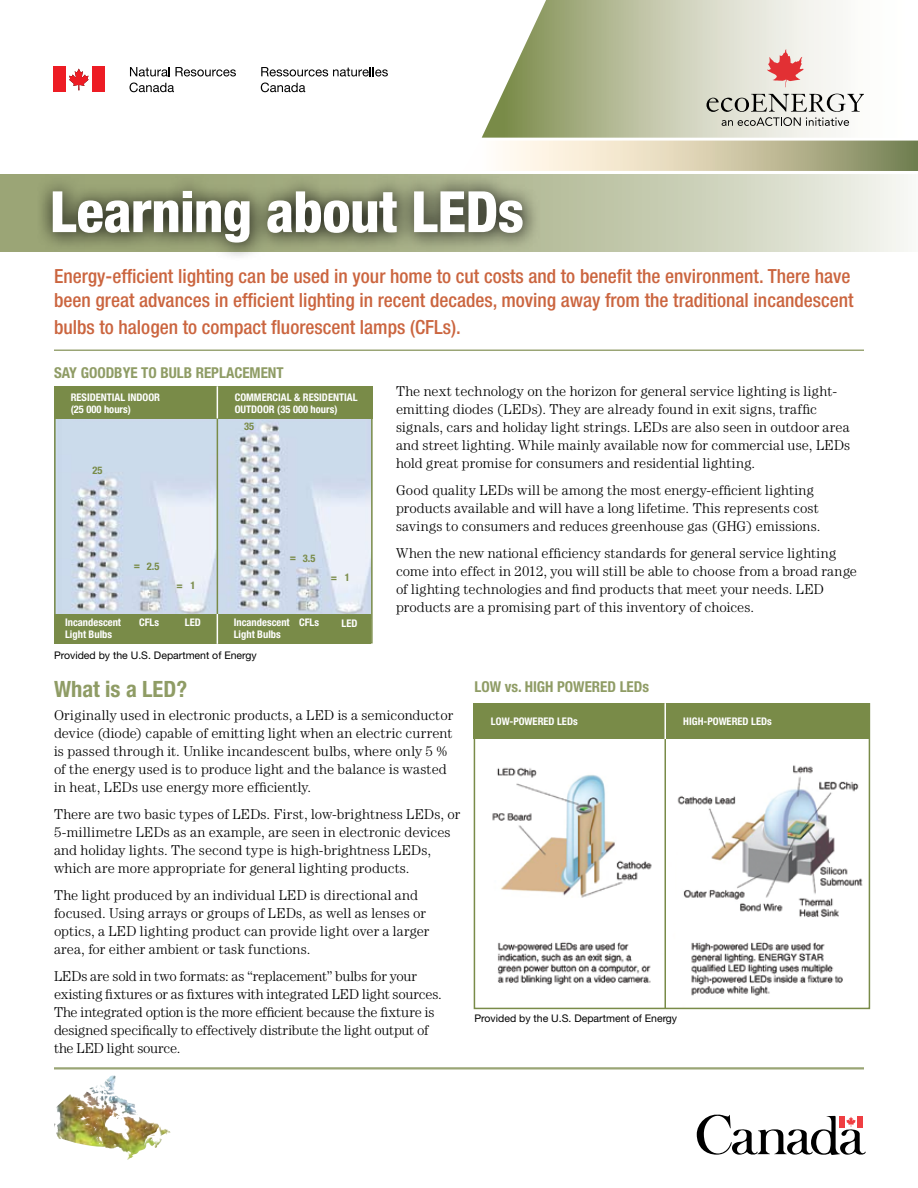
<style>
.page{position:relative;width:918px;height:1188px;background:#fff}
.page>*{position:absolute;margin:0;border:0;box-sizing:border-box;transform-origin:0 0}
.t1{font:800 condensed 57px "Helvetica Neue LT Std";letter-spacing:-.01em;color:#fff}
.t2{font:700 condensed 22.5px "Helvetica Neue";color:#8f9c65}
.t3{font:500 condensed 19.5px/24px "Helvetica Neue";color:#cb653f}
.t4{font:700 condensed 15px "Helvetica Neue";color:#8f9c65}
.t5{font:300 14.25px/18px "Century Std";letter-spacing:.005em;color:#000}
.t6{font:300 14.25px/18px "Century Std";letter-spacing:-.015em;color:#000}
.t7{font:700 condensed 10.5px/12px "Helvetica Neue";color:#fff}
.t8{font:10.5px "Helvetica Neue LT Std";color:#000}
.t9{font:700 condensed 10.5px "Helvetica Neue";color:#798b48}
</style>
<div class="page">
<svg style="left:482px;top:0;width:382px;height:138px"></svg>
<img style="left:106px;top:1075px;width:10px;height:16px">
<hr style="left:54px;top:1067px;width:810px;height:3px;background:#9aa575">
<svg style="left:697px;top:1114px;width:169px;height:41px"></svg>
<svg style="left:707px;top:94px;width:157px;height:32px"></svg>
<svg style="left:767px;top:49px;width:37px;height:38px"></svg>
<svg style="left:502px;top:141px;width:416px;height:30px;background:#cdc8aa"></svg>
<hr style="left:54px;top:350px;width:810px;height:1px;background:#9aa575">
<img style="left:57px;top:418px;width:313px;height:196px">
<div style="left:54px;top:386px;width:319px;height:32px;background:#798b48"></div>
<div style="left:54px;top:614px;width:317px;height:30px;background:#798b48"></div>
<img style="left:492px;top:765px;width:371px;height:231px">
<div style="left:474px;top:703px;width:396px;height:306px;border:2px solid #798b48"></div>
<hr style="left:217px;top:418px;width:1px;height:196px;background:#798b48">
<hr style="left:217px;top:386px;width:1px;height:32px;background:#fff">
<hr style="left:217px;top:614px;width:1px;height:30px;background:#fff">
<div style="left:474px;top:703px;width:396px;height:36px;background:#798b48"></div>
<hr style="left:664px;top:739px;width:2px;height:269px;background:#798b48">
<hr style="left:664px;top:703px;width:2px;height:36px;background:#fff">
<svg style="left:0;top:174px;width:908px;height:78px;background:#cdd2bb"></svg>
<svg style="left:35px;top:174px;width:505px;height:82px;background:#818769"></svg>
<div style="left:53px;top:67px;width:13px;height:25px;background:#ed1c24"></div>
<svg style="left:69px;top:69px;width:20px;height:21px"></svg>
<div style="left:92px;top:67px;width:12px;height:25px;background:#ed1c24"></div>
<svg style="left:261px;top:67px;width:127px;height:9px"></svg>
<svg style="left:261px;top:83px;width:44px;height:9px"></svg>
<svg style="left:130px;top:67px;width:106px;height:9px"></svg>
<svg style="left:130px;top:83px;width:44px;height:9px"></svg>
<h1 class="t1" style="left:50px;top:177px;width:476px">Learning about LEDs</h1>
<h3 class="t3" style="left:54px;top:264px;width:801px">Energy-efficient lighting can be used in your home to cut costs and to benefit the environment. There have been great advances in efficient lighting in recent decades, moving away from the traditional incandescent</h3>
<h3 class="t3" style="left:54px;top:315px;width:408px">bulbs to halogen to compact fluorescent lamps (CFLs).</h3>
<p class="t4" style="left:54px;top:363px;width:231px">SAY GOODBYE TO BULB REPLACEMENT</p>
<p class="t7" style="left:71px;top:391px;width:91px">RESIDENTIAL INDOOR (25 000 hours)</p>
<p class="t7" style="left:235px;top:391px;width:124px">COMMERCIAL &amp; RESIDENTIAL<br>OUTDOOR (35 000 hours)</p>
<p class="t9" style="left:93px;top:464px;width:12px">25</p>
<p class="t9" style="left:147px;top:560px;width:14px">2.5</p>
<p class="t9" style="left:134px;top:559px;width:8px">=</p>
<p class="t9" style="left:176px;top:579px;width:8px">=</p>
<p class="t9" style="left:190px;top:579px;width:7px">1</p>
<p class="t9" style="left:244px;top:420px;width:12px">35</p>
<p class="t9" style="left:303px;top:552px;width:14px">3.5</p>
<p class="t9" style="left:290px;top:551px;width:8px">=</p>
<p class="t9" style="left:331px;top:571px;width:8px">=</p>
<p class="t9" style="left:345px;top:571px;width:7px">1</p>
<p class="t7" style="left:65px;top:616px;width:57px">Incandescent<br>Light Bulbs</p>
<p class="t7" style="left:139px;top:616px;width:22px">CFLs</p>
<p class="t7" style="left:185px;top:616px;width:17px">LED</p>
<p class="t7" style="left:234px;top:616px;width:57px">Incandescent<br>Light Bulbs</p>
<p class="t7" style="left:299px;top:616px;width:22px">CFLs</p>
<p class="t7" style="left:342px;top:617px;width:17px">LED</p>
<p class="t8" style="left:54px;top:649px;width:204px">Provided by the U.S. Department of Energy</p>
<p class="t5" style="left:396px;top:382px;width:456px">The next technology on the horizon for general service lighting is light&shy;emitting diodes (LEDs). They are already found in exit signs, traffic signals, cars and holiday light strings. LEDs are also seen in outdoor area and street lighting. While mainly available now for commercial use, LEDs hold great promise for consumers and residential lighting.</p>
<p class="t5" style="left:396px;top:481px;width:426px">Good quality LEDs will be among the most energy-efficient lighting products available and will have a long lifetime. This represents cost savings to consumers and reduces greenhouse gas (GHG) emissions.</p>
<p class="t5" style="left:396px;top:544px;width:463px">When the new national efficiency standards for general service lighting come into effect in 2012, you will still be able to choose from a broad range of lighting technologies and find products that meet your needs. LED products are a promising part of this inventory of choices.</p>
<h2 class="t2" style="left:54px;top:676px;width:135px">What is a LED?</h2>
<p class="t5" style="left:54px;top:706px;width:401px">Originally used in electronic products, a LED is a semiconductor device (diode) capable of emitting light when an electric current is passed through it. Unlike incandescent bulbs, where only 5 % of the energy used is to produce light and the balance is wasted in heat, LEDs use energy more efficiently.</p>
<p class="t5" style="left:54px;top:805px;width:408px">There are two basic types of LEDs. First, low-brightness LEDs, or 5-millimetre LEDs as an example, are seen in electronic devices and holiday lights. The second type is high-brightness LEDs, which are more appropriate for general lighting products.</p>
<p class="t5" style="left:54px;top:886px;width:377px">The light produced by an individual LED is directional and focused. Using arrays or groups of LEDs, as well as lenses or optics, a LED lighting product can provide light over a larger area, for either ambient or task functions.</p>
<p class="t6" style="left:54px;top:967px;width:389px">LEDs are sold in two formats: as “replacement” bulbs for your existing fixtures or as fixtures with integrated LED light sources.<br>The integrated option is the more efficient because the fixture is designed specifically to effectively distribute the light output of the LED light source.</p>
<p class="t4" style="left:474px;top:677px;width:176px">LOW vs. HIGH POWERED LEDs</p>
<p class="t7" style="left:491px;top:715px;width:88px">LOW-POWERED LEDs</p>
<p class="t7" style="left:683px;top:715px;width:90px">HIGH-POWERED LEDs</p>
<p class="t8" style="left:474px;top:1012px;width:204px">Provided by the U.S. Department of Energy</p>
</div>
